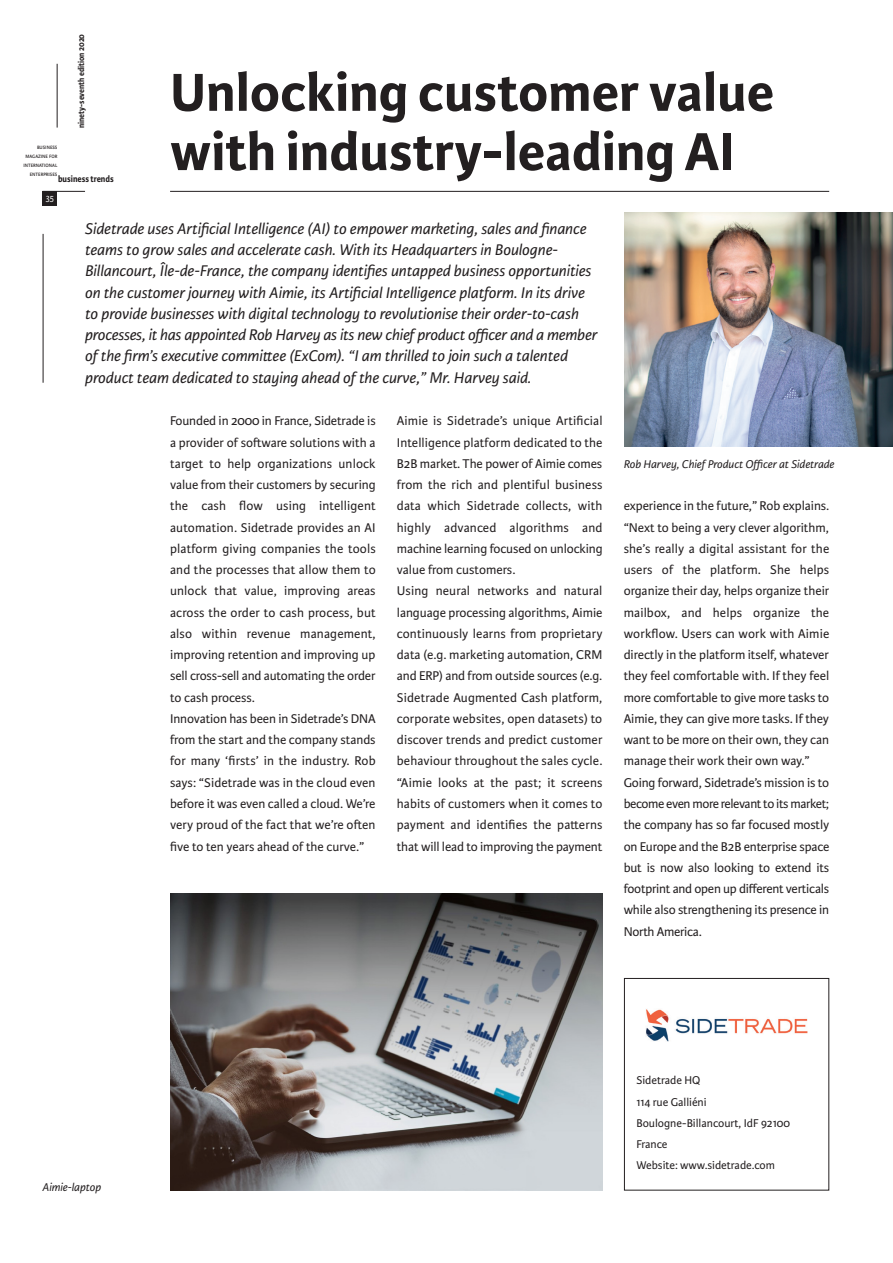
<style>
.page{position:relative;width:893px;height:1263px;background:#fff}
.page>*{position:absolute;margin:0;border:0;box-sizing:border-box;transform-origin:0 0}
.Heading{font:700 57px/59.2px "Karmina Sans";color:#231f20}
.Intro{font:italic 16.5px/21.3px "Karmina Sans";color:#231f20}
.Body{font:13.5px/21.3px "Karmina Sans";letter-spacing:-.01em;color:#231f20;text-align:justify}
.Adres{font:12px "Karmina Sans";color:#231f20}
.Fotobijschrift{font:italic 12px "Karmina Sans";color:#231f20}
.t1{font:700 9.75px "Karmina Sans";color:#231f20;scale:.9 1}
.t2{font:9.75px "Karmina Sans";color:#fff;scale:.9 1}
.t3{font:700 9px "Karmina Sans";color:#231f20;scale:.9 1}
.t4{font:6.75px/9px "Karmina Sans";color:#231f20;text-align:right;scale:.9 1}
</style>
<div class="page">
<hr style="left:170px;top:191px;width:659px;height:1px;background:#231f20">
<hr style="left:43px;top:191px;width:42px;height:1px;background:#231f20">
<hr style="left:57px;top:64px;width:1px;height:64px;background:#231f20">
<div style="left:43px;top:191px;width:14px;height:15px;background:#231f20"></div>
<hr style="left:43px;top:234px;width:1px;height:149px;background:#231f20">
<div style="left:624px;top:978px;width:205px;height:212px;border:1px solid #231f20"></div>
<img style="left:170px;top:893px;width:432px;height:298px">
<img style="left:624px;top:213px;width:269px;height:233px">
<img style="left:646px;top:1009px;width:162px;height:33px">
<p class="t3" style="left:76px;top:128px;width:106px;rotate:-90deg">ninety-seventh edition 2020</p>
<p class="t4" style="left:23px;top:142px;width:39px">business magazine for international enterprises</p>
<p class="t1" style="left:58px;top:173px;width:63px">business trends</p>
<p class="t2" style="left:46px;top:194px;width:10px">35</p>
<p class="Heading" style="left:170px;top:64px;width:605px">Unlocking customer value with industry-leading AI</p>
<p class="Intro" style="left:85px;top:218px;width:514px">Sidetrade uses Artificial Intelligence (AI) to empower marketing, sales and finance teams to grow sales and accelerate cash. With its Headquarters in Boulogne-Billancourt, Île-de-France, the company identifies untapped business opportunities on the customer journey with Aimie, its Artificial Intelligence platform. In its drive to provide businesses with digital technology to revolutionise their order-to-cash processes, it has appointed Rob Harvey as its new chief product officer and a member of the firm’s executive committee (ExCom). “I am thrilled to join such a talented product team dedicated to staying ahead of the curve,” Mr. Harvey said.</p>
<p class="Body" style="left:170px;top:410px;width:207px">Founded in 2000 in France, Sidetrade is a provider of software solutions with a target to help organizations unlock value from their customers by securing the cash flow using intelligent automation. Sidetrade provides an AI platform giving companies the tools and the processes that allow them to unlock that value, improving areas across the order to cash process, but also within revenue management, improving retention and improving up sell cross-sell and automating the order to cash process.</p>
<p class="Body" style="left:170px;top:708px;width:207px">Innovation has been in Sidetrade’s DNA from the start and the company stands for many ‘firsts’ in the industry. Rob says: “Sidetrade was in the cloud even before it was even called a cloud. We’re very proud of the fact that we’re often five to ten years ahead of the curve.”</p>
<p class="Body" style="left:397px;top:410px;width:207px">Aimie is Sidetrade’s unique Artificial Intelligence platform dedicated to the B2B market. The power of Aimie comes from the rich and plentiful business data which Sidetrade collects, with highly advanced algorithms and machine learning focused on unlocking value from customers.</p>
<p class="Body" style="left:397px;top:581px;width:207px">Using neural networks and natural language processing algorithms, Aimie continuously learns from proprietary data (e.g. marketing automation, CRM and ERP) and from outside sources (e.g.<br>Sidetrade Augmented Cash platform, corporate websites, open datasets) to discover trends and predict customer behaviour throughout the sales cycle. “Aimie looks at the past; it screens habits of customers when it comes to payment and identifies the patterns that will lead to improving the payment</p>
<p class="Fotobijschrift" style="left:624px;top:457px;width:212px">Rob Harvey, Chief Product Officer at Sidetrade</p>
<p class="Body" style="left:624px;top:495px;width:207px">experience in the future,” Rob explains. “Next to being a very clever algorithm, she’s really a digital assistant for the users of the platform. She helps organize their day, helps organize their mailbox, and helps organize the workflow. Users can work with Aimie directly in the platform itself, whatever they feel comfortable with. If they feel more comfortable to give more tasks to Aimie, they can give more tasks. If they want to be more on their own, they can manage their work their own way.”</p>
<p class="Body" style="left:624px;top:772px;width:207px">Going forward, Sidetrade’s mission is to become even more relevant to its market; the company has so far focused mostly on Europe and the B2B enterprise space but is now also looking to extend its footprint and open up different verticals while also strengthening its presence in North America.</p>
<p class="Fotobijschrift" style="left:43px;top:1180px;width:60px">Aimie-laptop</p>
<p class="Adres" style="left:636px;top:1074px;width:65px">Sidetrade HQ</p>
<p class="Adres" style="left:636px;top:1095px;width:72px">114 rue Galliéni</p>
<p class="Adres" style="left:636px;top:1116px;width:155px">Boulogne-Billancourt, IdF 92100</p>
<p class="Adres" style="left:636px;top:1137px;width:33px">France</p>
<p class="Adres" style="left:636px;top:1159px;width:140px">Website: www.sidetrade.com</p>
</div>
